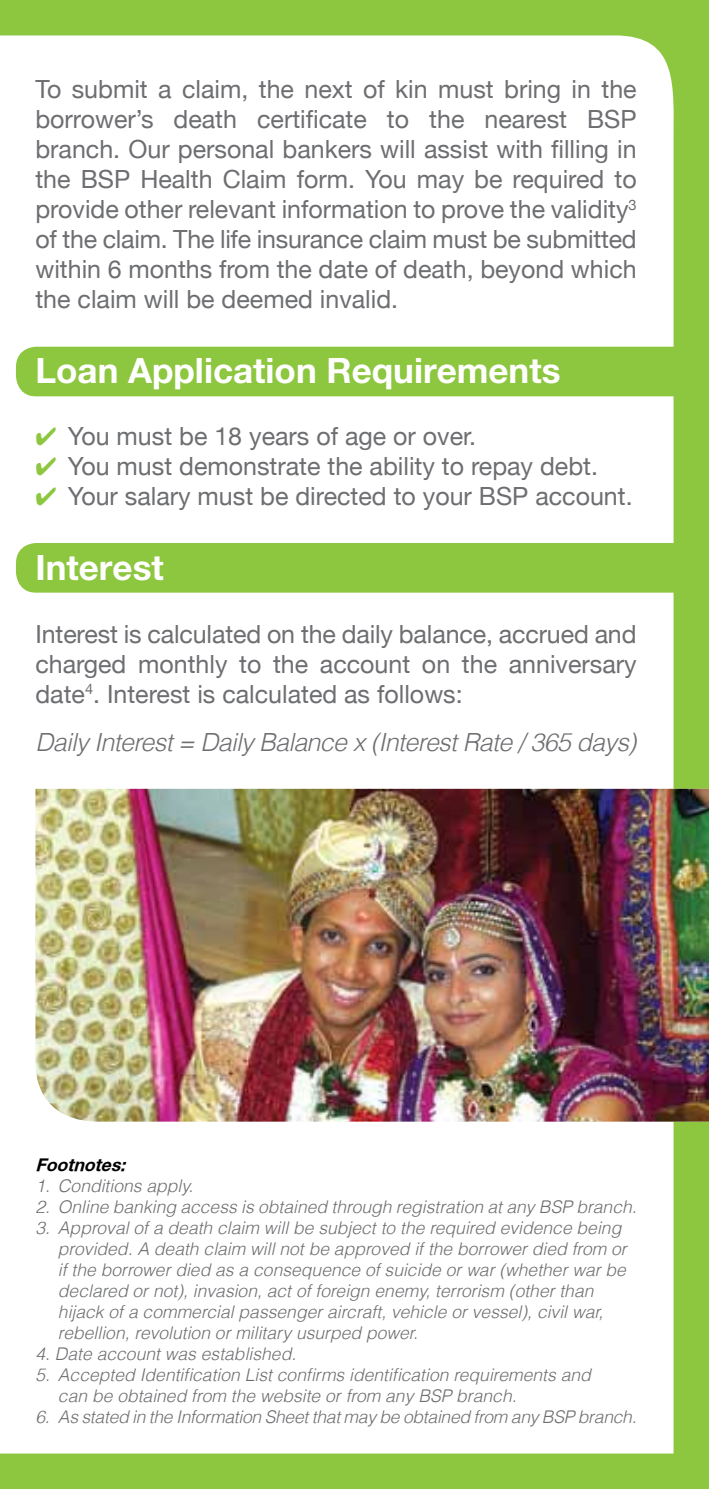
<style>
.page{position:relative;width:709px;height:1489px;background:#fff}
.page>*{position:absolute;margin:0;border:0;box-sizing:border-box;transform-origin:0 0}
.t1{font:700 35px "Helvetica Neue";color:#fff}
.t2{font:25px/30px "Helvetica Neue";color:#6d6e71;text-align:justify}
.t3{font:italic 300 25px "Helvetica LT";letter-spacing:-.025em;color:#6d6e71}
.t4{font:italic 300 17.5px/21px "Helvetica LT";color:#6d6e71}
.t5{font:italic 700 17.5px "Helvetica Neue";color:#000}
.s1{color:#8dc63f}
</style>
<div class="page">
<div style="left:0;top:0;width:709px;height:1488px;background:#8dc63f"></div>
<div style="left:0;top:35px;width:679px;height:1418px;background:#fff"></div>
<svg style="left:16px;top:543px;width:663px;height:49px"></svg>
<svg style="left:16px;top:347px;width:663px;height:49px"></svg>
<img style="left:35px;top:788px;width:674px;height:333px">
<p class="t2" style="left:35px;top:74px;width:602px">To submit a claim, the next of kin must bring in the borrower’s death certificate to the nearest BSP branch. Our personal bankers will assist with filling in the BSP Health Claim form. You may be required to provide other relevant information to prove the validity<sup>3 </sup>of the claim. The life insurance claim must be submitted within 6 months from the date of death, beyond which the claim will be deemed invalid.</p>
<h1 class="t1" style="left:35px;top:349px;width:526px">Loan Application Requirements</h1>
<h2 class="t2" style="left:35px;top:421px;width:442px"><span class="s1">✔</span> You must be 18 years of age or over.</h2>
<h2 class="t2" style="left:35px;top:451px;width:564px"><span class="s1">✔</span> You must demonstrate the ability to repay debt.</h2>
<h2 class="t2" style="left:35px;top:481px;width:598px"><span class="s1">✔</span> Your salary must be directed to your BSP account.</h2>
<h1 class="t1" style="left:35px;top:546px;width:130px">Interest</h1>
<h2 class="t2" style="left:35px;top:618px;width:602px">Interest is calculated on the daily balance, accrued and charged monthly to the account on the anniversary date<sup>4</sup>. Interest is calculated as follows:</h2>
<h2 class="t3" style="left:35px;top:726px;width:602px">Daily Interest = Daily Balance x (Interest Rate / 365 days)</h2>
<p class="t5" style="left:35px;top:1153px;width:97px">Footnotes:</p>
<p class="t4" style="left:35px;top:1174px;width:160px">1. Conditions apply.</p>
<p class="t4" style="left:35px;top:1195px;width:602px">2. Online banking access is obtained through registration at any BSP branch.</p>
<p class="t4" style="left:58px;top:1216px;width:570px;text-indent:-23px">3. Approval of a death claim will be subject to the required evidence being provided. A death claim will not be approved if the borrower died from or if the borrower died as a consequence of suicide or war (whether war be declared or not), invasion, act of foreign enemy, terrorism (other than hijack of a commercial passenger aircraft, vehicle or vessel), civil war, rebellion, revolution or military usurped power.</p>
<p class="t4" style="left:35px;top:1342px;width:262px">4. Date account was established.</p>
<p class="t4" style="left:58px;top:1363px;width:534px;text-indent:-23px">5. Accepted Identification List confirms identification requirements and can be obtained from the website or from any BSP branch.</p>
<p class="t4" style="left:35px;top:1405px;width:602px">6. As stated in the Information Sheet that may be obtained from any BSP branch.</p>
</div>
